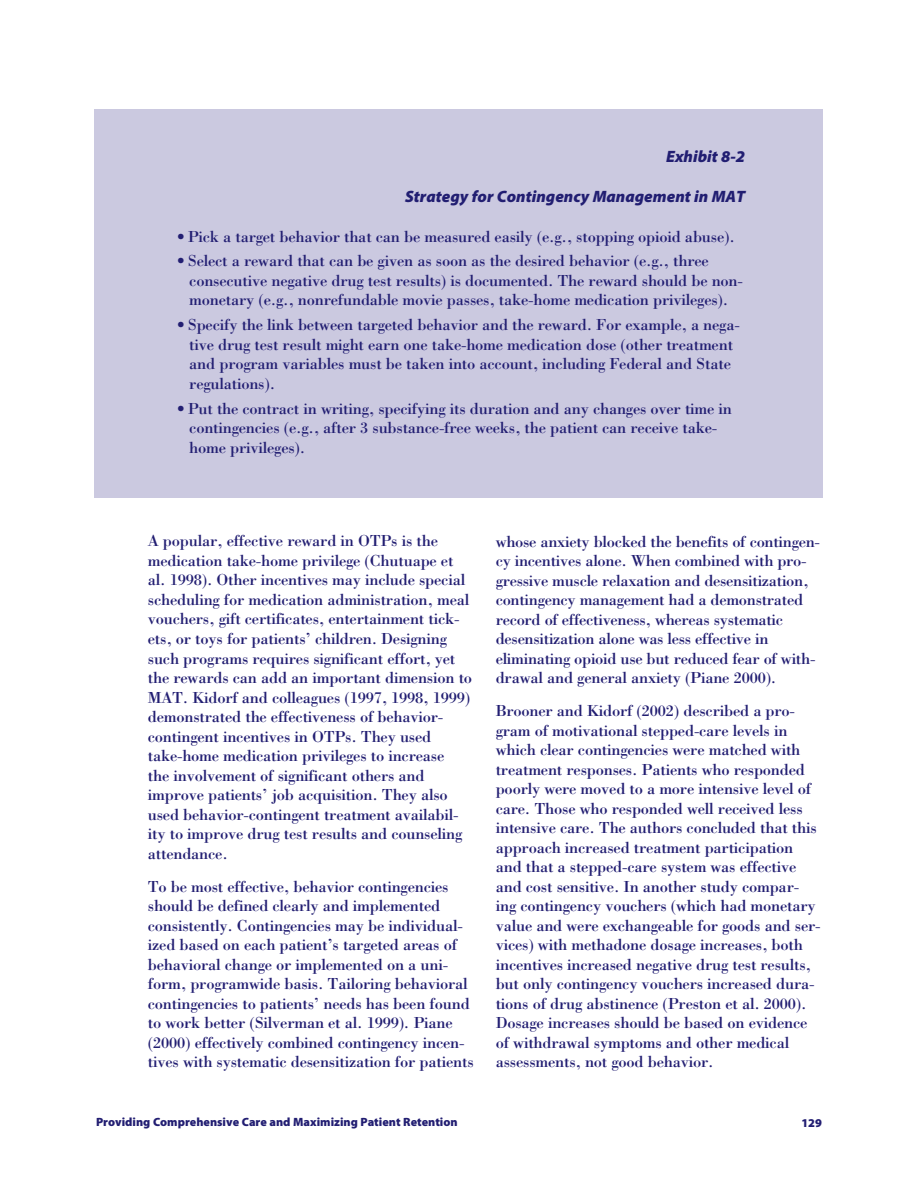
<style>
.page{position:relative;width:918px;height:1188px;background:#fff}
.page>*{position:absolute;margin:0;border:0;box-sizing:border-box;transform-origin:0 0}
.t1{font:16.5px/19.5px "Bodoni Std";letter-spacing:-.015em;color:#221e72}
.t2{font:italic 900 16.5px "Myriad Pro";color:#221e72}
.t3{font:900 12px "Myriad Pro";color:#221e72}
</style>
<div class="page">
<div style="left:94px;top:109px;width:729px;height:389px;background:#cbc9e0"></div>
<p class="t2" style="left:666px;top:146px;width:81px">Exhibit 8-2</p>
<p class="t2" style="left:405px;top:185px;width:342px">Strategy for Contingency Management in MAT</p>
<p class="t1" style="left:176px;top:226px;width:561px">•Pick a target behavior that can be measured easily (e.g., stopping opioid abuse).</p>
<p class="t1" style="left:189px;top:251px;width:555px;text-indent:-13px">•Select a reward that can be given as soon as the desired behavior (e.g., three consecutive negative drug test results) is documented. The reward should be non&shy;monetary (e.g., nonrefundable movie passes, take-home medication privileges).</p>
<p class="t1" style="left:189px;top:315px;width:552px;text-indent:-13px">•Specify the link between targeted behavior and the reward. For example, a nega&shy;tive drug test result might earn one take-home medication dose (other treatment and program variables must be taken into account, including Federal and State regulations).</p>
<p class="t1" style="left:189px;top:398px;width:544px;text-indent:-13px">•Put the contract in writing, specifying its duration and any changes over time in contingencies (e.g., after 3 substance-free weeks, the patient can receive take&shy;home privileges).</p>
<p class="t1" style="left:148px;top:531px;width:326px">A popular, effective reward in OTPs is the medication take-home privilege (Chutuape et al. 1998). Other incentives may include special scheduling for medication administration, meal vouchers, gift certificates, entertainment tick&shy;ets, or toys for patients’ children. Designing such programs requires significant effort, yet the rewards can add an important dimension to MAT. Kidorf and colleagues (1997, 1998, 1999) demonstrated the effectiveness of behavior&shy;contingent incentives in OTPs. They used take-home medication privileges to increase<br>the involvement of significant others and improve patients’ job acquisition. They also used behavior-contingent treatment availabil&shy;ity to improve drug test results and counseling attendance.</p>
<p class="t1" style="left:148px;top:876px;width:327px">To be most effective, behavior contingencies should be defined clearly and implemented consistently. Contingencies may be individual&shy;ized based on each patient’s targeted areas of behavioral change or implemented on a uni&shy;form, programwide basis. Tailoring behavioral contingencies to patients’ needs has been found to work better (Silverman et al. 1999). Piane (2000) effectively combined contingency incen&shy;tives with systematic desensitization for patients</p>
<p class="t3" style="left:96px;top:1114px;width:363px">Providing Comprehensive Care and Maximizing Patient Retention</p>
<p class="t1" style="left:496px;top:531px;width:326px">whose anxiety blocked the benefits of contingen&shy;cy incentives alone. When combined with pro&shy;gressive muscle relaxation and desensitization, contingency management had a demonstrated record of effectiveness, whereas systematic desensitization alone was less effective in eliminating opioid use but reduced fear of with&shy;drawal and general anxiety (Piane 2000).</p>
<p class="t1" style="left:496px;top:701px;width:326px">Brooner and Kidorf (2002) described a pro&shy;gram of motivational stepped-care levels in which clear contingencies were matched with treatment responses. Patients who responded poorly were moved to a more intensive level of care. Those who responded well received less intensive care. The authors concluded that this approach increased treatment participation and that a stepped-care system was effective and cost sensitive. In another study compar&shy;ing contingency vouchers (which had monetary value and were exchangeable for goods and ser&shy;vices) with methadone dosage increases, both incentives increased negative drug test results, but only contingency vouchers increased dura&shy;tions of drug abstinence (Preston et al. 2000).<br>Dosage increases should be based on evidence of withdrawal symptoms and other medical assessments, not good behavior.</p>
<p class="t3" style="left:801px;top:1114px;width:22px">129</p>
</div>
